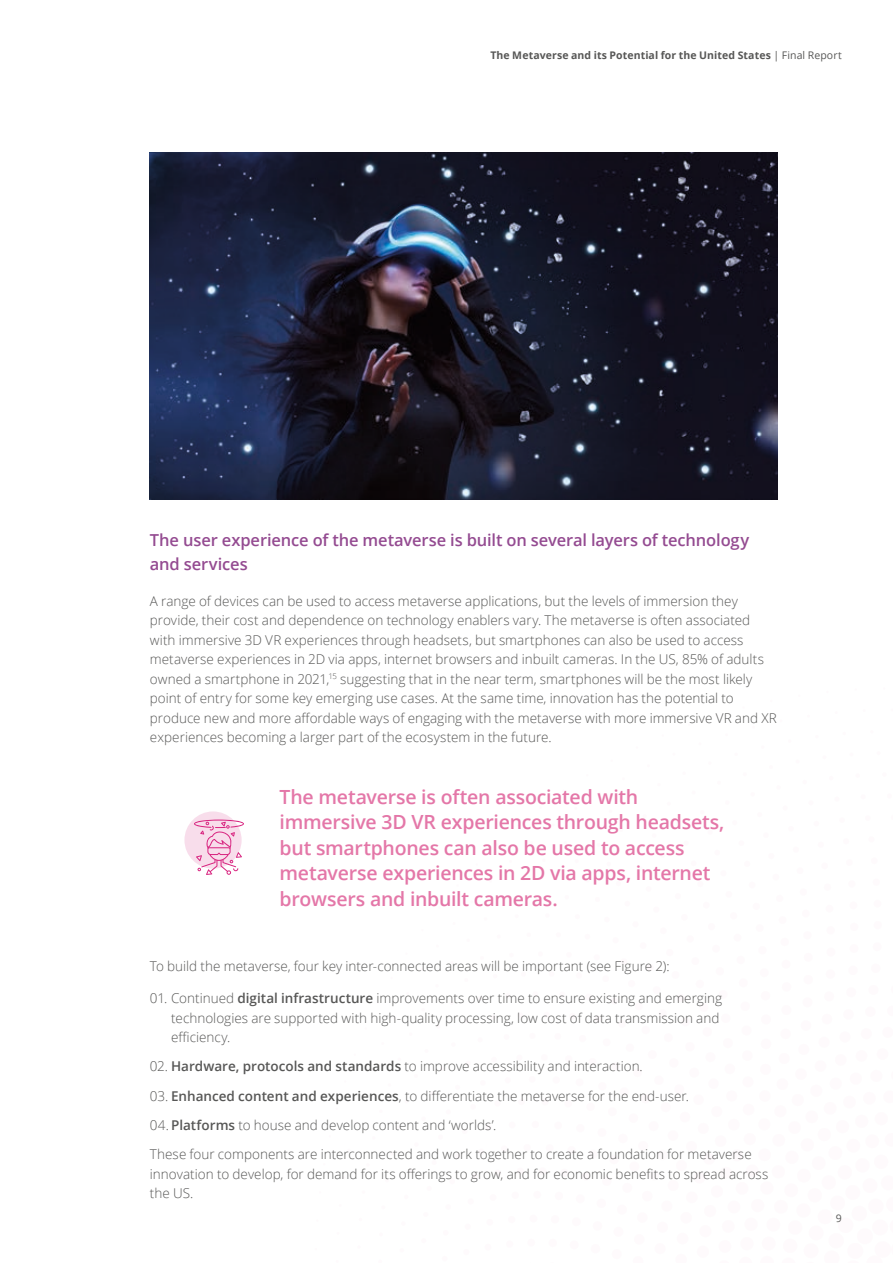
<style>
.page{position:relative;width:893px;height:1263px;background:#fff}
.page>*{position:absolute;margin:0;border:0;box-sizing:border-box;transform-origin:0 0}
.Quote_pullout_medium{font:600 19.5px/25.5px "Open Sans";letter-spacing:-.01em;color:#e477a8}
.StandFirst{font:600 16.5px/24px "Open Sans";letter-spacing:-.01em;color:#944b91}
.Body_copy__8_5_12pt{font:300 13.5px/19.5px "Open Sans";color:#575756}
.t1{font:700 10.5px "Open Sans";letter-spacing:.01em;color:#575756}
.t2{font:10.5px "Open Sans";color:#575756}
.s1{font-weight:400}
.s2{font-weight:600}
</style>
<div class="page">
<img style="left:150px;top:152px;width:627px;height:348px">
<svg style="left:184px;top:812px;width:60px;height:63px"></svg>
<p class="t1" style="left:490px;top:48px;width:353px">The Metaverse and its Potential for the United States <span class="s1">| Final Report</span></p>
<p class="StandFirst" style="left:150px;top:527px;width:601px">The user experience of the metaverse is built on several layers of technology and services</p>
<p class="Body_copy__8_5_12pt" style="left:150px;top:591px;width:628px">A range of devices can be used to access metaverse applications, but the levels of immersion they provide, their cost and dependence on technology enablers vary. The metaverse is often associated with immersive 3D VR experiences through headsets, but smartphones can also be used to access metaverse experiences in 2D via apps, internet browsers and inbuilt cameras. In the US, 85% of adults owned a smartphone in 2021,<sup>15</sup> suggesting that in the near term, smartphones will be the most likely point of entry for some key emerging use cases. At the same time, innovation has the potential to produce new and more affordable ways of engaging with the metaverse with more immersive VR and XR experiences becoming a larger part of the ecosystem in the future.</p>
<p class="Quote_pullout_medium" style="left:280px;top:783px;width:446px">The metaverse is often associated with immersive 3D VR experiences through headsets, but smartphones can also be used to access metaverse experiences in 2D via apps, internet browsers and inbuilt cameras.</p>
<p class="Body_copy__8_5_12pt" style="left:150px;top:956px;width:521px">To build the metaverse, four key inter‑connected areas will be important (see Figure 2):</p>
<p class="Body_copy__8_5_12pt" style="left:171px;top:988px;width:552px;text-indent:-21px">01. Continued <span class="s2">digital infrastructure</span> improvements over time to ensure existing and emerging technologies are supported with high‑quality processing, low cost of data transmission and efficiency.</p>
<p class="Body_copy__8_5_12pt" style="left:150px;top:1056px;width:494px">02. <span class="s2">Hardware, protocols and standards</span> to improve accessibility and interaction.</p>
<p class="Body_copy__8_5_12pt" style="left:150px;top:1085px;width:540px">03. <span class="s2">Enhanced content and experiences</span>, to differentiate the metaverse for the end‑user.</p>
<p class="Body_copy__8_5_12pt" style="left:150px;top:1115px;width:348px">04. <span class="s2">Platforms</span> to house and develop content and ‘worlds’.</p>
<p class="Body_copy__8_5_12pt" style="left:150px;top:1144px;width:620px">These four components are interconnected and work together to create a foundation for metaverse innovation to develop, for demand for its offerings to grow, and for economic benefits to spread across the US.</p>
<p class="t2" style="left:836px;top:1211px;width:8px">9</p>
</div>
